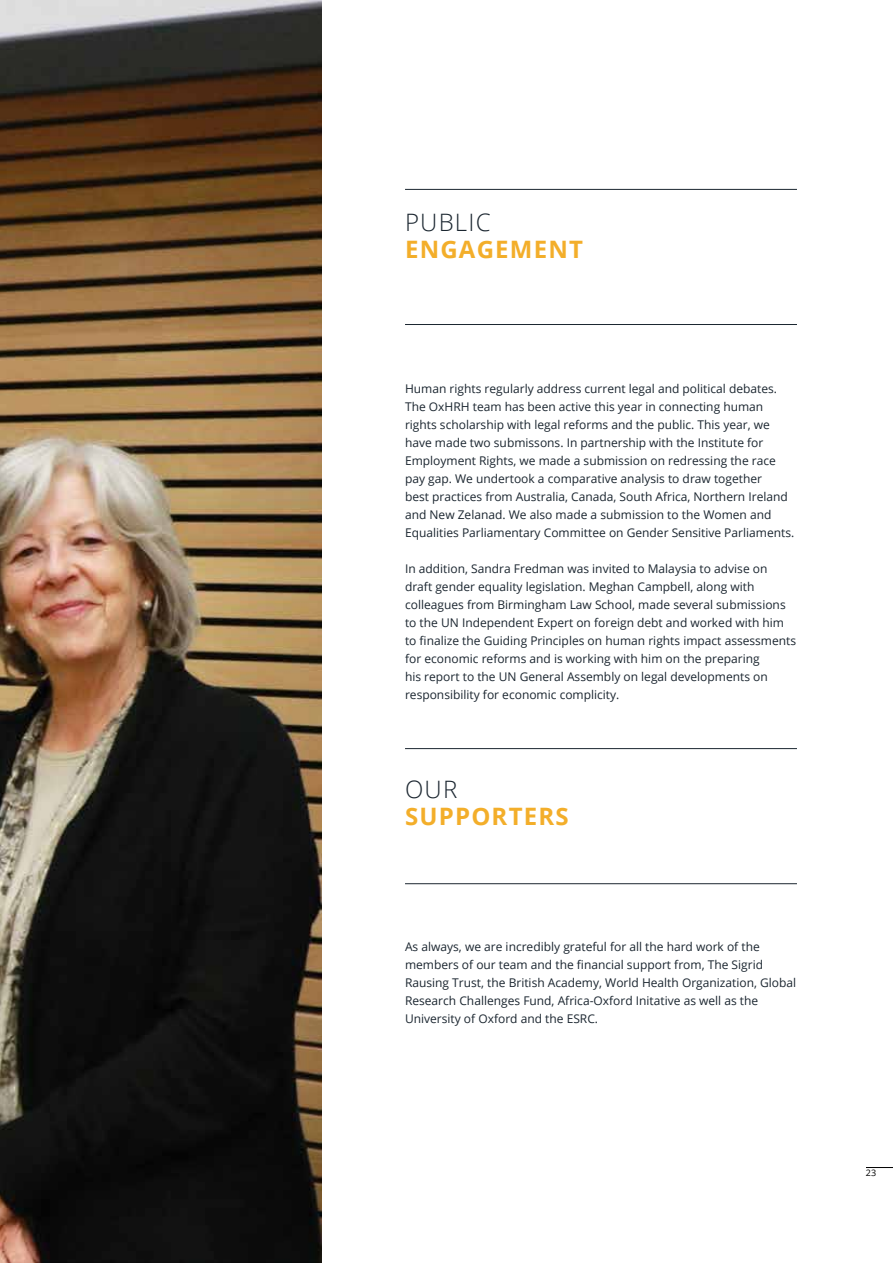
<style>
.page{position:relative;width:893px;height:1263px;background:#fff}
.page>*{position:absolute;margin:0;border:0;box-sizing:border-box;transform-origin:0 0}
.t1{font:700 24px "Open Sans";letter-spacing:.05em;color:#f3ae2a}
.t2{font:300 24px "Open Sans";letter-spacing:.05em;color:#1b2630}
.t3{font:12px/18px "Open Sans";color:#1b2630}
.t4{font:9px "Open Sans";color:#000}
</style>
<div class="page">
<svg style="left:866px;top:1167px;width:27px;height:1px"></svg>
<hr style="left:405px;top:189px;width:392px;height:1px;background:#1b2630">
<hr style="left:405px;top:324px;width:392px;height:1px;background:#1b2630">
<hr style="left:405px;top:748px;width:392px;height:1px;background:#1b2630">
<hr style="left:405px;top:883px;width:392px;height:1px;background:#1b2630">
<img style="left:0;top:0;width:321px;height:1263px">
<h1 class="t2" style="left:405px;top:206px;width:87px">PUBLIC</h1>
<h1 class="t1" style="left:405px;top:232px;width:179px">ENGAGEMENT</h1>
<p class="t3" style="left:405px;top:379px;width:391px">Human rights regularly address current legal and political debates.<br>The OxHRH team has been active this year in connecting human rights scholarship with legal reforms and the public. This year, we have made two submissons. In partnership with the Institute for Employment Rights, we made a submission on redressing the race pay gap. We undertook a comparative analysis to draw together<br>best practices from Australia, Canada, South Africa, Northern Ireland and New Zelanad. We also made a submission to the Women and Equalities Parliamentary Committee on Gender Sensitive Parliaments.</p>
<p class="t3" style="left:405px;top:559px;width:393px">In addition, Sandra Fredman was invited to Malaysia to advise on draft gender equality legislation. Meghan Campbell, along with colleagues from Birmingham Law School, made several submissions to the UN Independent Expert on foreign debt and worked with him to finalize the Guiding Principles on human rights impact assessments for economic reforms and is working with him on the preparing<br>his report to the UN General Assembly on legal developments on responsibility for economic complicity.</p>
<h1 class="t2" style="left:405px;top:773px;width:54px">OUR</h1>
<h1 class="t1" style="left:405px;top:799px;width:165px">SUPPORTERS</h1>
<p class="t3" style="left:405px;top:937px;width:393px">As always, we are incredibly grateful for all the hard work of the members of our team and the financial support from, The Sigrid Rausing Trust, the British Academy, World Health Organization, Global Research Challenges Fund, Africa-Oxford Initative as well as the University of Oxford and the ESRC.</p>
<p class="t4" style="left:866px;top:1167px;width:12px">23</p>
</div>
